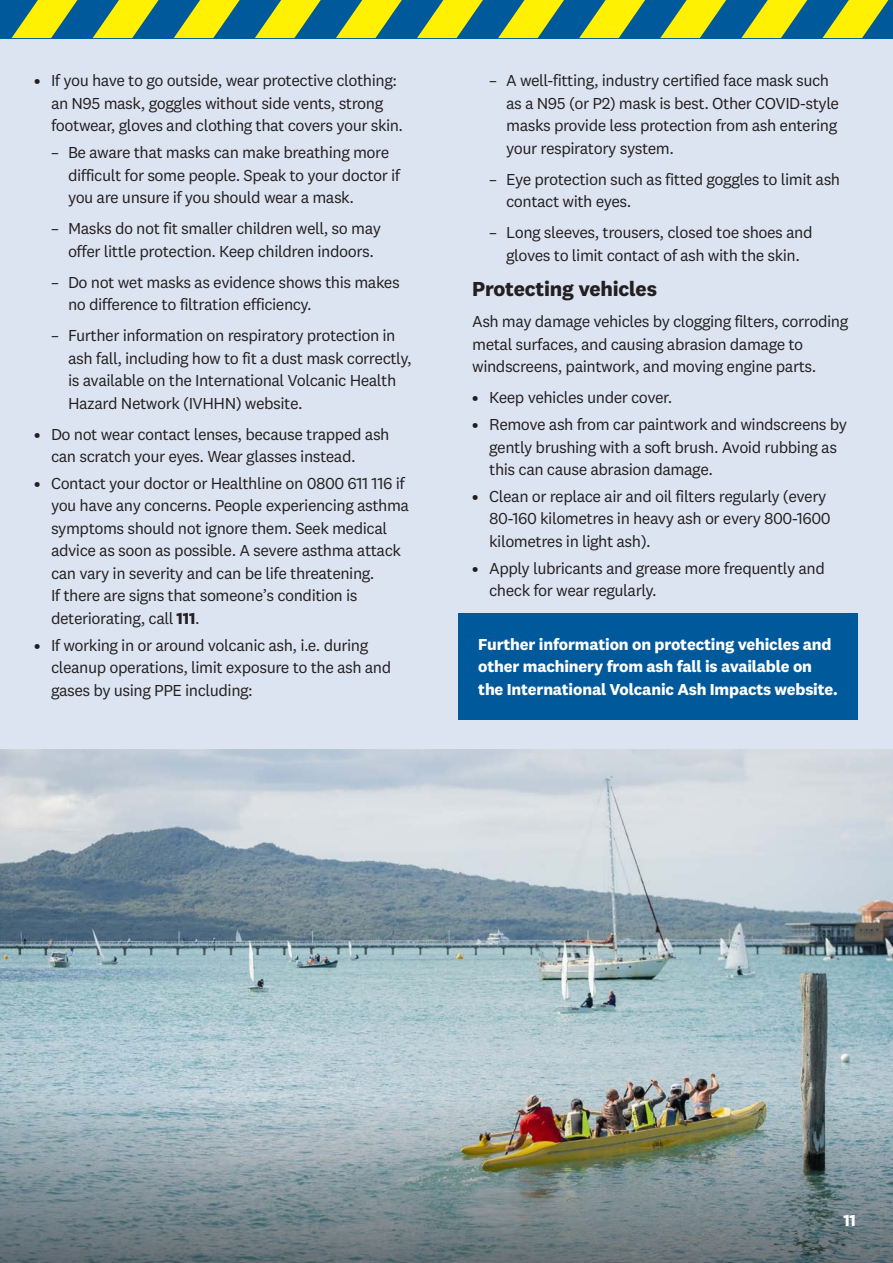
<style>
.page{position:relative;width:893px;height:1263px;background:#dde4f1}
.page>*{position:absolute;margin:0;border:0;box-sizing:border-box;transform-origin:0 0}
.t1{font:700 21px "National 2";letter-spacing:-.01em;color:#231f20}
.t2{font:16.5px/22.5px "National 2";letter-spacing:-.03em;color:#231f20}
.t3{font:700 16.5px/22.5px "National 2";letter-spacing:-.01em;color:#fff}
.s1{font-weight:500}
.s2{font-weight:700}
</style>
<div class="page">
<div style="left:458px;top:613px;width:400px;height:107px;background:#00599b"></div>
<img style="left:0;top:749px;width:893px;height:322px">
<div style="left:0;top:0;width:893px;height:38px;background:#00599b"></div>
<svg style="left:174px;top:0;width:66px;height:38px"></svg>
<svg style="left:93px;top:0;width:66px;height:38px"></svg>
<svg style="left:12px;top:0;width:65px;height:38px"></svg>
<svg style="left:255px;top:0;width:66px;height:38px"></svg>
<svg style="left:336px;top:0;width:66px;height:38px"></svg>
<svg style="left:498px;top:0;width:66px;height:38px"></svg>
<svg style="left:579px;top:0;width:66px;height:38px"></svg>
<svg style="left:660px;top:0;width:66px;height:38px"></svg>
<svg style="left:741px;top:0;width:66px;height:38px"></svg>
<svg style="left:822px;top:0;width:66px;height:38px"></svg>
<svg style="left:417px;top:0;width:66px;height:38px"></svg>
<img style="left:0;top:1071px;width:893px;height:192px">
<p class="t2" style="left:51px;top:69px;width:354px;text-indent:-17px"><span class="s1">•</span> If you have to go outside, wear protective clothing: an N95 mask, goggles without side vents, strong footwear, gloves and clothing that covers your skin.</p>
<p class="t2" style="left:68px;top:141px;width:334px;text-indent:-17px">– Be aware that masks can make breathing more difficult for some people. Speak to your doctor if you are unsure if you should wear a mask.</p>
<p class="t2" style="left:68px;top:217px;width:314px;text-indent:-17px">– Masks do not fit smaller children well, so may offer little protection. Keep children indoors.</p>
<p class="t2" style="left:68px;top:271px;width:333px;text-indent:-17px">– Do not wet masks as evidence shows this makes no difference to filtration efficiency.</p>
<p class="t2" style="left:68px;top:324px;width:345px;text-indent:-17px">– Further information on respiratory protection in ash fall, including how to fit a dust mask correctly, is available on the International Volcanic Health Hazard Network (IVHHN) website.</p>
<p class="t2" style="left:51px;top:423px;width:340px;text-indent:-17px"><span class="s1">•</span> Do not wear contact lenses, because trapped ash can scratch your eyes. Wear glasses instead.</p>
<p class="t2" style="left:51px;top:472px;width:360px;text-indent:-17px"><span class="s1">•</span> Contact your doctor or Healthline on 0800 611 116 if you have any concerns. People experiencing asthma symptoms should not ignore them. Seek medical advice as soon as possible. A severe asthma attack can vary in severity and can be life threatening.<br>If there are signs that someone’s condition is deteriorating, call <span class="s2">111</span>.</p>
<p class="t2" style="left:51px;top:634px;width:342px;text-indent:-17px"><span class="s1">•</span> If working in or around volcanic ash, i.e. during cleanup operations, limit exposure to the ash and gases by using PPE including:</p>
<p class="t2" style="left:506px;top:69px;width:335px;text-indent:-17px">– A well-fitting, industry certified face mask such as a N95 (or P2) mask is best. Other COVID-style masks provide less protection from ash entering your respiratory system.</p>
<p class="t2" style="left:506px;top:168px;width:336px;text-indent:-17px">– Eye protection such as fitted goggles to limit ash contact with eyes.</p>
<p class="t2" style="left:489px;top:221px;width:325px;text-align:center">– Long sleeves, trousers, closed toe shoes and gloves to limit contact of ash with the skin.</p>
<p class="t1" style="left:472px;top:276px;width:186px">Protecting vehicles</p>
<p class="t2" style="left:472px;top:310px;width:378px">Ash may damage vehicles by clogging filters, corroding metal surfaces, and causing abrasion damage to windscreens, paintwork, and moving engine parts.</p>
<p class="t2" style="left:472px;top:386px;width:202px"><span class="s1">•</span> Keep vehicles under cover.</p>
<p class="t2" style="left:489px;top:413px;width:359px;text-indent:-17px"><span class="s1">•</span> Remove ash from car paintwork and windscreens by gently brushing with a soft brush. Avoid rubbing as this can cause abrasion damage.</p>
<p class="t2" style="left:489px;top:485px;width:343px;text-indent:-17px"><span class="s1">•</span> Clean or replace air and oil filters regularly (every<br>80-160 kilometres in heavy ash or every 800-1600 kilometres in light ash).</p>
<p class="t2" style="left:489px;top:557px;width:337px;text-indent:-17px"><span class="s1">•</span> Apply lubricants and grease more frequently and check for wear regularly.</p>
<p class="t3" style="left:478px;top:633px;width:361px">Further information on protecting vehicles and other machinery from ash fall is available on the International Volcanic Ash Impacts website.</p>
<p class="t3" style="left:843px;top:1209px;width:14px">11</p>
</div>
